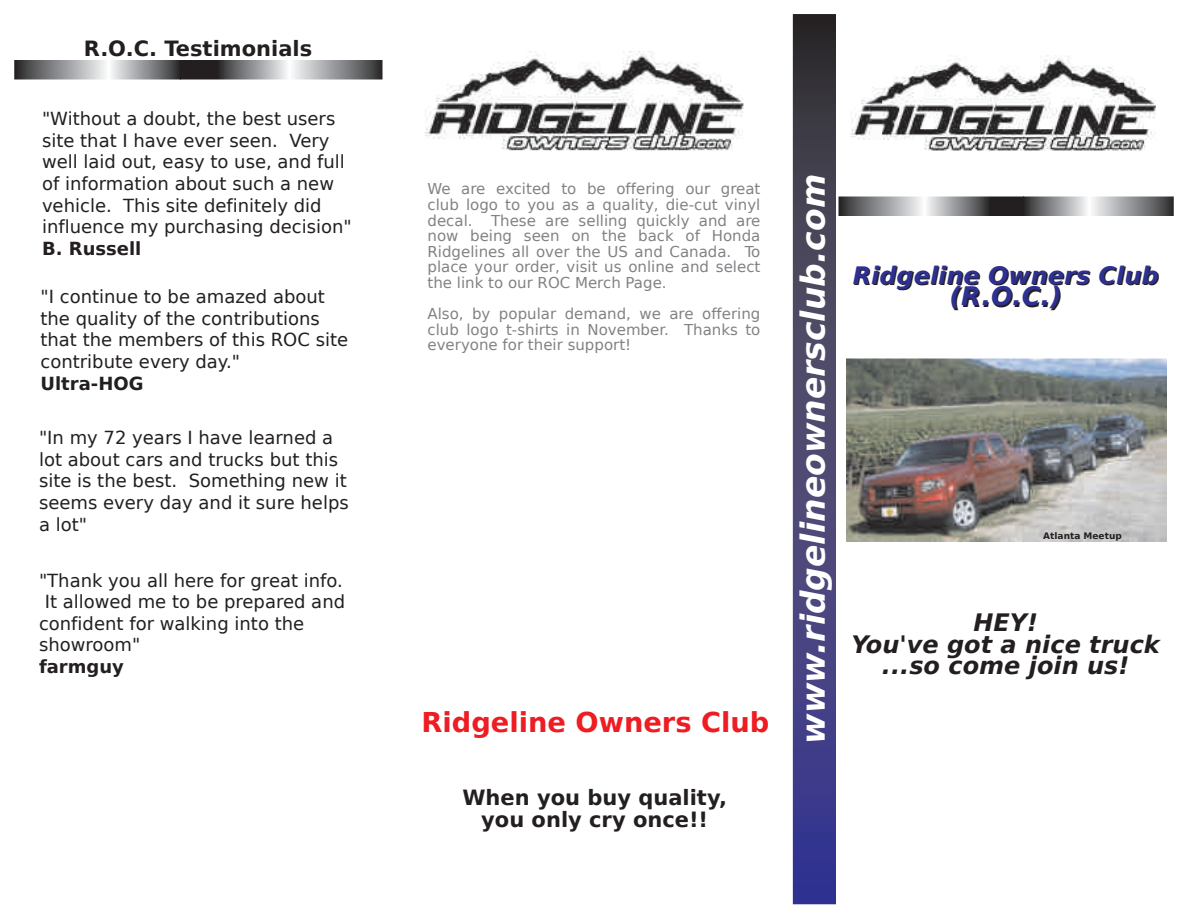
<style>
.page{position:relative;width:1188px;height:918px;background:#fff}
.page>*{position:absolute;margin:0;border:0;box-sizing:border-box;transform-origin:0 0}
.t1{font:italic 700 33px "Bitstream Vera Sans";letter-spacing:-.03em;color:#fff}
.t2{font:700 27.3px "Bitstream Vera Sans";letter-spacing:.005em;color:#ee1d23}
.t3{font:italic 700 25.5px "Bitstream Vera Sans";color:#231f20}
.t4{font:italic 700 24px/21.6px "Bitstream Vera Sans";letter-spacing:-.03em;color:#231f20;text-align:center}
.t5{font:italic 700 24px "Bitstream Vera Sans";color:#231f20}
.t6{font:700 21px/21.6px "Bitstream Vera Sans";letter-spacing:-.03em;color:#231f20;text-align:center}
.t7{font:18px/21.6px "Bitstream Vera Sans";color:#231f20}
.t8{font:18px/21.6px "Bitstream Vera Sans";letter-spacing:-.02em;color:#231f20}
.t9{font:700 18px "Bitstream Vera Sans";letter-spacing:.005em;color:#231f20}
.t10{font:15px/15.6px "Bitstream Vera Sans";letter-spacing:-.02em;color:#808285}
.t11{font:700 9px "Bitstream Vera Sans";letter-spacing:-.135em;color:#231f20}
</style>
<div class="page">
<svg style="left:793px;top:14px;width:43px;height:890px;background:#43406b"></svg>
<img style="left:846px;top:358px;width:321px;height:183px">
<img style="left:850px;top:56px;width:306px;height:95px">
<svg style="left:14px;top:60px;width:368px;height:20px;background:#8b8b8d"></svg>
<svg style="left:838px;top:196px;width:336px;height:20px;background:#8b8b8d"></svg>
<img style="left:425px;top:51px;width:319px;height:100px">
<h3 class="t6" style="left:84px;top:38px;width:232px">R.O.C. Te stim onials</h3>
<p class="t7" style="left:42px;top:108px;width:318px">"W ith outa doubt, th e be stuse rs site th atI h ave e ve rse e n. Ve ry<br>w e lllaid out, e asy to use , and full ofinform ation aboutsuch a ne w<br>ve h icle . Th is site de finite ly did influe nce m y purch asing de cision"</p>
<p class="t9" style="left:42px;top:238px;width:114px">B. Russe ll</p>
<p class="t8" style="left:40px;top:286px;width:305px">"I continue to be am aze d about th e q uality ofth e contributions<br>th atth e m e m be rs ofth is ROC site contribute e ve ry day."</p>
<p class="t9" style="left:40px;top:373px;width:105px">Ultra-H OG</p>
<p class="t7" style="left:39px;top:427px;width:314px">"In m y 72 years I h ave learned a lotaboutcars and truck s butth is site is th e be st. Som e th ing ne w it se e m s e ve ry day and itsure h e lps a lot"</p>
<p class="t8" style="left:39px;top:570px;width:306px">"Th ank you allh e re for gre atinfo.</p>
<p class="t8" style="left:45px;top:591px;width:302px">Itallow e d m e to be pre pare d and</p>
<p class="t8" style="left:39px;top:613px;width:262px">confide ntfor w alk ing into th e</p>
<p class="t8" style="left:39px;top:634px;width:110px">sh ow room "</p>
<p class="t9" style="left:39px;top:656px;width:85px">farm guy</p>
<p class="t10" style="left:428px;top:181px;width:345px">W e are e xcite d to be offe ring our gre at club logo to you as a q uality, die -cut vinyl de cal. Th e se are se lling q uick ly and are now be ing se e n on th e back of H onda Ridge line s allove r th e US and Canada. To place your orde r, visit us online and se le ct th e link to our RO C Me rch Page .</p>
<p class="t10" style="left:428px;top:306px;width:335px;text-align:justify">Also, by popular de m and, w e are offe ring club logo t-sh irts in Nove m be r. Th ank s to e ve ryone for th e ir support!</p>
<h2 class="t2" style="left:422px;top:707px;width:346px">Ridge line Ow ne rs Club</h2>
<h3 class="t6" style="left:462px;top:787px;width:267px">W h e n you buy q uality, you only cry once !!</h3>
<h1 class="t1" style="left:794px;top:744px;width:569px;rotate:-90deg">www.ridgelineownersclub.com</h1>
<h3 class="t5" style="left:854px;top:263px;width:305px">Ridge line Ow ne rs Club</h3>
<h3 class="t3" style="left:951px;top:283px;width:115px">(R.O.C.)</h3>
<p class="t11" style="left:1043px;top:531px;width:80px">Atlanta M e e tup</p>
<h3 class="t4" style="left:852px;top:612px;width:302px">H EY!<br>You've gota nice truck ...so com e join us!</h3>
</div>
